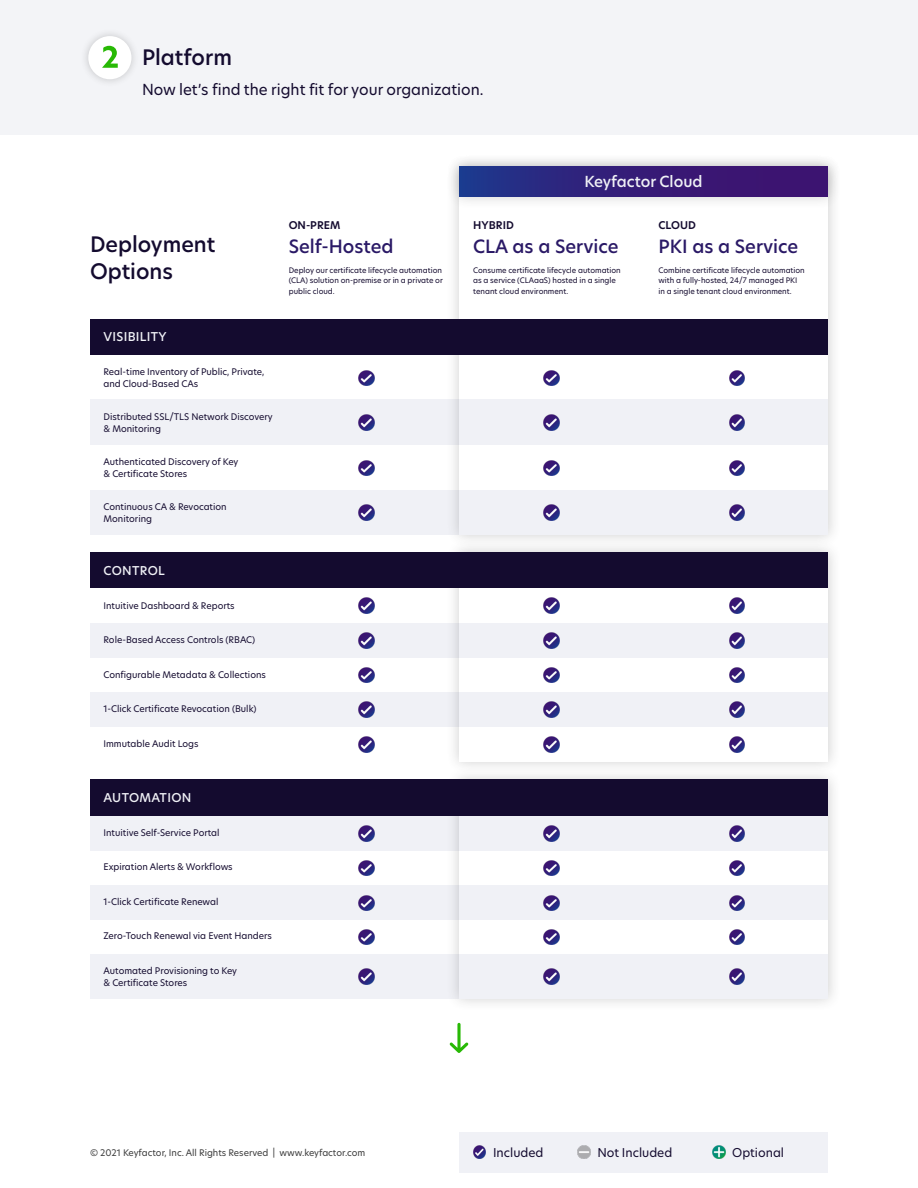
<style>
.page{position:relative;width:918px;height:1188px;background:#fff}
.page>*{position:absolute;margin:0;border:0;box-sizing:border-box;transform-origin:0 0}
.t1{font:500 21px/27px "Hero New";color:#140b2f}
.t2{font:500 18px "Hero New";color:#2a1966}
.Body_5{font:15px "Hero New";color:#140b2f}
.Body_5-2{font:500 15px "Hero New";color:#f0f1f6}
.Body_5-3{font:500 12px "Hero New";letter-spacing:.025em;color:#f0f1f6}
.Body_5-4{font:12px "Hero New";color:#140b2f}
.Body_6{font:600 10.5px "Hero New";color:#140b2f}
.Body_Mini{font:9px/12px "Hero New";color:#140b2f}
.t3{font:9px "Hero New";color:#3c3c3c}
.Body_Very_Mini{font:7.5px/10.5px "Hero New";color:#140b2f}
</style>
<div class="page">
<div style="left:0;top:0;width:918px;height:135px;background:#f3f4f7"></div>
<div style="left:90px;top:400px;width:369px;height:45px;background:#f0f1f6"></div>
<div style="left:90px;top:623px;width:369px;height:35px;background:#f0f1f6"></div>
<div style="left:90px;top:885px;width:369px;height:35px;background:#f0f1f6"></div>
<div style="left:90px;top:816px;width:369px;height:34px;background:#f0f1f6"></div>
<div style="left:90px;top:692px;width:369px;height:35px;background:#f0f1f6"></div>
<div style="left:90px;top:490px;width:369px;height:45px;background:#f0f1f6"></div>
<div style="left:90px;top:954px;width:369px;height:45px;background:#f0f1f6"></div>
<div style="left:80px;top:28px;width:59px;height:59px;background:#3c3c3c;opacity:.25"></div>
<div style="left:88px;top:36px;width:44px;height:43px;background:#fff;border-radius:50%"></div>
<svg style="left:102px;top:46px;width:16px;height:22px"></svg>
<div style="left:446px;top:153px;width:395px;height:395px;background:#3c3c3c;opacity:.25"></div>
<svg style="left:459px;top:210px;width:369px;height:280px"></svg>
<div style="left:446px;top:539px;width:395px;height:236px;background:#3c3c3c;opacity:.25"></div>
<svg style="left:459px;top:588px;width:369px;height:174px"></svg>
<div style="left:446px;top:766px;width:395px;height:245px;background:#3c3c3c;opacity:.25"></div>
<svg style="left:459px;top:850px;width:369px;height:104px"></svg>
<div style="left:90px;top:319px;width:738px;height:36px;background:#140b2f"></div>
<div style="left:90px;top:552px;width:738px;height:36px;background:#140b2f"></div>
<div style="left:90px;top:780px;width:738px;height:36px;background:#140b2f"></div>
<div style="left:446px;top:153px;width:395px;height:57px;background:#3c3c3c;opacity:.25"></div>
<svg style="left:459px;top:167px;width:369px;height:29px;background:#321f79"></svg>
<div style="left:459px;top:400px;width:369px;height:45px;background:#f0f1f6"></div>
<div style="left:459px;top:490px;width:369px;height:45px;background:#f0f1f6"></div>
<div style="left:459px;top:623px;width:369px;height:35px;background:#f0f1f6"></div>
<div style="left:459px;top:885px;width:369px;height:35px;background:#f0f1f6"></div>
<div style="left:459px;top:816px;width:369px;height:34px;background:#f0f1f6"></div>
<div style="left:459px;top:692px;width:369px;height:35px;background:#f0f1f6"></div>
<div style="left:459px;top:954px;width:369px;height:45px;background:#f0f1f6"></div>
<svg style="left:450px;top:1023px;width:18px;height:30px"></svg>
<img style="left:359px;top:415px;width:16px;height:15px">
<img style="left:544px;top:415px;width:15px;height:15px">
<img style="left:729px;top:415px;width:16px;height:15px">
<img style="left:359px;top:460px;width:16px;height:16px">
<img style="left:544px;top:460px;width:15px;height:16px">
<img style="left:729px;top:460px;width:16px;height:16px">
<img style="left:359px;top:505px;width:16px;height:15px">
<img style="left:359px;top:969px;width:16px;height:15px">
<img style="left:359px;top:702px;width:16px;height:15px">
<img style="left:359px;top:929px;width:16px;height:16px">
<img style="left:544px;top:702px;width:15px;height:15px">
<img style="left:544px;top:929px;width:15px;height:16px">
<img style="left:729px;top:702px;width:16px;height:15px">
<img style="left:729px;top:929px;width:16px;height:16px">
<img style="left:359px;top:633px;width:16px;height:15px">
<img style="left:359px;top:860px;width:16px;height:16px">
<img style="left:544px;top:633px;width:15px;height:15px">
<img style="left:544px;top:860px;width:15px;height:16px">
<img style="left:729px;top:633px;width:16px;height:15px">
<img style="left:729px;top:860px;width:16px;height:16px">
<img style="left:359px;top:598px;width:16px;height:15px">
<img style="left:359px;top:826px;width:16px;height:15px">
<img style="left:544px;top:598px;width:15px;height:15px">
<img style="left:544px;top:826px;width:15px;height:15px">
<img style="left:729px;top:598px;width:16px;height:15px">
<img style="left:729px;top:826px;width:16px;height:15px">
<img style="left:359px;top:667px;width:16px;height:16px">
<img style="left:359px;top:895px;width:16px;height:16px">
<img style="left:544px;top:667px;width:15px;height:16px">
<img style="left:544px;top:895px;width:15px;height:16px">
<img style="left:729px;top:667px;width:16px;height:16px">
<img style="left:729px;top:895px;width:16px;height:16px">
<img style="left:359px;top:737px;width:16px;height:15px">
<img style="left:544px;top:737px;width:15px;height:15px">
<img style="left:729px;top:737px;width:16px;height:15px">
<img style="left:544px;top:505px;width:15px;height:15px">
<img style="left:544px;top:969px;width:15px;height:15px">
<img style="left:729px;top:505px;width:16px;height:15px">
<img style="left:729px;top:969px;width:16px;height:15px">
<img style="left:359px;top:370px;width:16px;height:16px">
<img style="left:544px;top:370px;width:15px;height:16px">
<img style="left:729px;top:370px;width:16px;height:16px">
<div style="left:459px;top:1132px;width:369px;height:41px;background:#f0f1f6"></div>
<h3 class="t1" style="left:142px;top:44px;width:91px">Platform</h3>
<p class="Body_5" style="left:142px;top:79px;width:343px">Now let’s find the right fit for your organization.</p>
<p class="Body_5-2" style="left:585px;top:172px;width:119px">Keyfactor Cloud</p>
<h3 class="t1" style="left:90px;top:230px;width:127px">Deployment<br>Options</h3>
<p class="Body_5-3" style="left:104px;top:329px;width:65px">VISIBILITY</p>
<p class="Body_Mini" style="left:104px;top:366px;width:162px">Real-time Inventory of Public, Private, and Cloud-Based CAs</p>
<p class="Body_Mini" style="left:104px;top:411px;width:171px">Distributed SSL/TLS Network Discovery &amp; Monitoring</p>
<p class="Body_Mini" style="left:104px;top:456px;width:136px">Authenticated Discovery of Key &amp; Certificate Stores</p>
<p class="Body_Mini" style="left:104px;top:501px;width:125px">Continuous CA &amp; Revocation<br>Monitoring</p>
<p class="Body_6" style="left:289px;top:218px;width:53px">ON-PREM</p>
<h5 class="t2" style="left:289px;top:234px;width:106px">Self-Hosted</h5>
<p class="Body_Very_Mini" style="left:289px;top:265px;width:156px;text-align:justify">Deploy our certificate lifecycle automation (CLA) solution on-premise or in a private or public cloud.</p>
<p class="Body_5-3" style="left:104px;top:562px;width:63px">CONTROL</p>
<p class="Body_Mini" style="left:104px;top:599px;width:133px">Intuitive Dashboard &amp; Reports</p>
<p class="Body_Mini" style="left:104px;top:634px;width:153px">Role-Based Access Controls (RBAC)</p>
<p class="Body_Mini" style="left:104px;top:668px;width:164px">Configurable Metadata &amp; Collections</p>
<p class="Body_Mini" style="left:104px;top:703px;width:155px">1-Click Certificate Revocation (Bulk)</p>
<p class="Body_Mini" style="left:104px;top:737px;width:97px">Immutable Audit Logs</p>
<p class="Body_5-3" style="left:104px;top:789px;width:89px">AUTOMATION</p>
<p class="Body_Mini" style="left:104px;top:826px;width:118px">Intuitive Self-Service Portal</p>
<p class="Body_Mini" style="left:104px;top:861px;width:131px">Expiration Alerts &amp; Workflows</p>
<p class="Body_Mini" style="left:104px;top:895px;width:117px">1-Click Certificate Renewal</p>
<p class="Body_Mini" style="left:104px;top:930px;width:170px">Zero-Touch Renewal via Event Handers</p>
<p class="Body_Mini" style="left:104px;top:964px;width:135px">Automated Provisioning to Key &amp; Certificate Stores</p>
<p class="Body_6" style="left:473px;top:218px;width:42px">HYBRID</p>
<h5 class="t2" style="left:473px;top:234px;width:147px">CLA as a Service</h5>
<p class="Body_Very_Mini" style="left:473px;top:265px;width:149px">Consume certificate lifecycle automation as a service (CLAaaS) hosted in a single tenant cloud environment.</p>
<p class="Body_6" style="left:658px;top:218px;width:39px">CLOUD</p>
<h5 class="t2" style="left:658px;top:234px;width:141px">PKI as a Service</h5>
<p class="Body_Very_Mini" style="left:658px;top:265px;width:148px">Combine certificate lifecycle automation with a fully-hosted, 24/7 managed PKI in a single tenant cloud environment.</p>
<p class="t3" style="left:90px;top:1146px;width:277px">© 2021 Keyfactor, Inc. All Rights Reserved | www.keyfactor.com</p>
<p class="Body_5-4" style="left:493px;top:1144px;width:52px">Included</p>
<p class="Body_5-4" style="left:597px;top:1144px;width:76px">Not Included</p>
<p class="Body_5-4" style="left:732px;top:1144px;width:53px">Optional</p>
</div>
